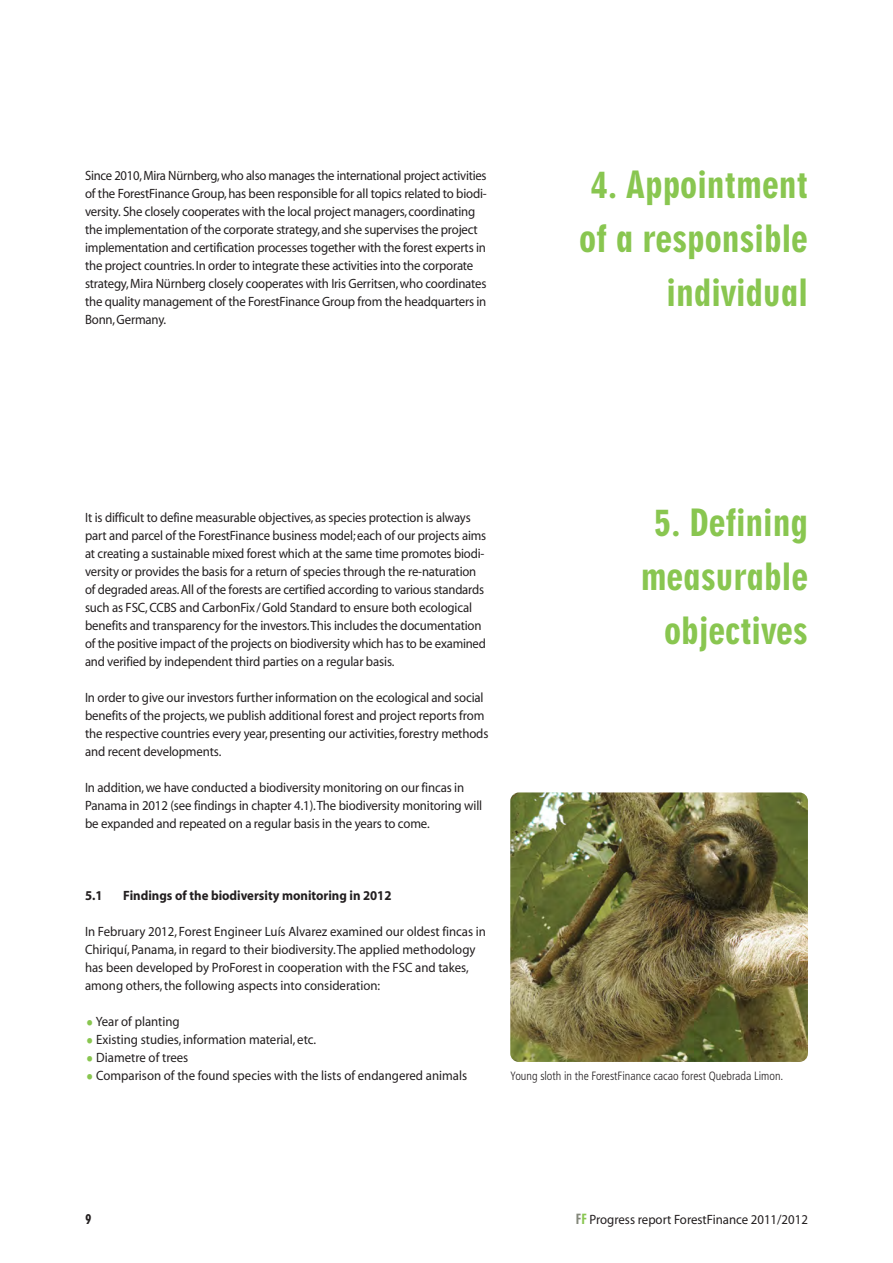
<style>
.page{position:relative;width:893px;height:1263px;background:#fff}
.page>*{position:absolute;margin:0;border:0;box-sizing:border-box;transform-origin:0 0}
.t1{font:43.5px "Myriad";color:#89c650;scale:.95 1}
.t2{font:36px/54px "Geometric 706 BT Black Condensed B";color:#89c650;text-align:right}
.t3{font:13.5px/18px "Myriad";letter-spacing:-.01em;color:#231f20;scale:.94 1}
.t4{font:13.5px/18px "Myriad";letter-spacing:-.01em;color:#231f20;scale:.95 1}
.t5{font:700 13.5px "Myriad";color:#231f20;scale:.95 1}
.t6{font:13.5px "Geometric 706 BT Black Condensed B";color:#231f20;scale:.95 1}
.t7{font:300 condensed 12px "Frutiger";color:#231f20}
.s1{font-family:"Geometric 706 BT Black Condensed B";color:#84887b}
.s2{font-family:"Geometric 706 BT Black Condensed B";color:#89c650}
</style>
<div class="page">
<img style="left:510px;top:792px;width:298px;height:270px;border-radius:9px">
<p class="t3" style="left:85px;top:168px;width:429px">Since 2010, Mira Nürnberg, who also manages the international project activities of the ForestFinance Group, has been responsible for all topics related to biodi&shy;versity. She closely cooperates with the local project managers, coordinating the implementation of the corporate strategy, and she supervises the project implementation and certification processes together with the forest experts in the project countries. In order to integrate these activities into the corporate strategy, Mira Nürnberg closely cooperates with Iris Gerritsen, who coordinates the quality management of the ForestFinance Group from the headquarters in Bonn, Germany.</p>
<p class="t3" style="left:85px;top:510px;width:428px">It is difficult to define measurable objectives, as species protection is always part and parcel of the ForestFinance business model; each of our projects aims at creating a sustainable mixed forest which at the same time promotes biodi&shy;versity or provides the basis for a return of species through the re-naturation of degraded areas. All of the forests are certified according to various standards such as FSC, CCBS and CarbonFix / Gold Standard to ensure both ecological benefits and transparency for the investors. This includes the documentation of the positive impact of the projects on biodiversity which has to be examined and verified by independent third parties on a regular basis.</p>
<p class="t4" style="left:85px;top:690px;width:426px">In order to give our investors further information on the ecological and social benefits of the projects, we publish additional forest and project reports from the respective countries every year, presenting our activities, forestry methods and recent developments.</p>
<p class="t4" style="left:85px;top:780px;width:420px">In addition, we have conducted a biodiversity monitoring on our fincas in<br>Panama in 2012 (see findings in chapter 4.1). The biodiversity monitoring will be expanded and repeated on a regular basis in the years to come.</p>
<h2 class="t2" style="left:579px;top:160px;width:230px">4. Appointment of a responsible individual</h2>
<h2 class="t2" style="left:641px;top:498px;width:169px">5. Defining measurable objectives</h2>
<p class="t5" style="left:85px;top:890px;width:20px">5.1</p>
<p class="t5" style="left:123px;top:890px;width:284px">Findings of the biodiversity monitoring in 2012</p>
<p class="t4" style="left:85px;top:924px;width:424px">In February 2012, Forest Engineer Luís Alvarez examined our oldest fincas in Chiriquí, Panama, in regard to their biodiversity. The applied methodology has been developed by ProForest in cooperation with the FSC and takes, among others, the following aspects into consideration:</p>
<h1 class="t1" style="left:85px;top:994px;width:11px">.</h1>
<p class="t4" style="left:96px;top:1014px;width:90px">Year of planting</p>
<h1 class="t1" style="left:85px;top:1012px;width:11px">.</h1>
<p class="t4" style="left:96px;top:1032px;width:233px">Existing studies, information material, etc.</p>
<h1 class="t1" style="left:85px;top:1030px;width:11px">.</h1>
<p class="t4" style="left:96px;top:1050px;width:98px">Diametre of trees</p>
<h1 class="t1" style="left:85px;top:1048px;width:11px">.</h1>
<p class="t4" style="left:96px;top:1068px;width:392px">Comparison of the found species with the lists of endangered animals</p>
<p class="t7" style="left:510px;top:1071px;width:275px">Young sloth in the ForestFinance cacao forest Quebrada Limon.</p>
<p class="t6" style="left:85px;top:1214px;width:8px">9</p>
<p class="t4" style="left:576px;top:1212px;width:246px"><span class="s1">F</span><span class="s2">F</span> Progress report ForestFinance 2011/2012</p>
</div>
